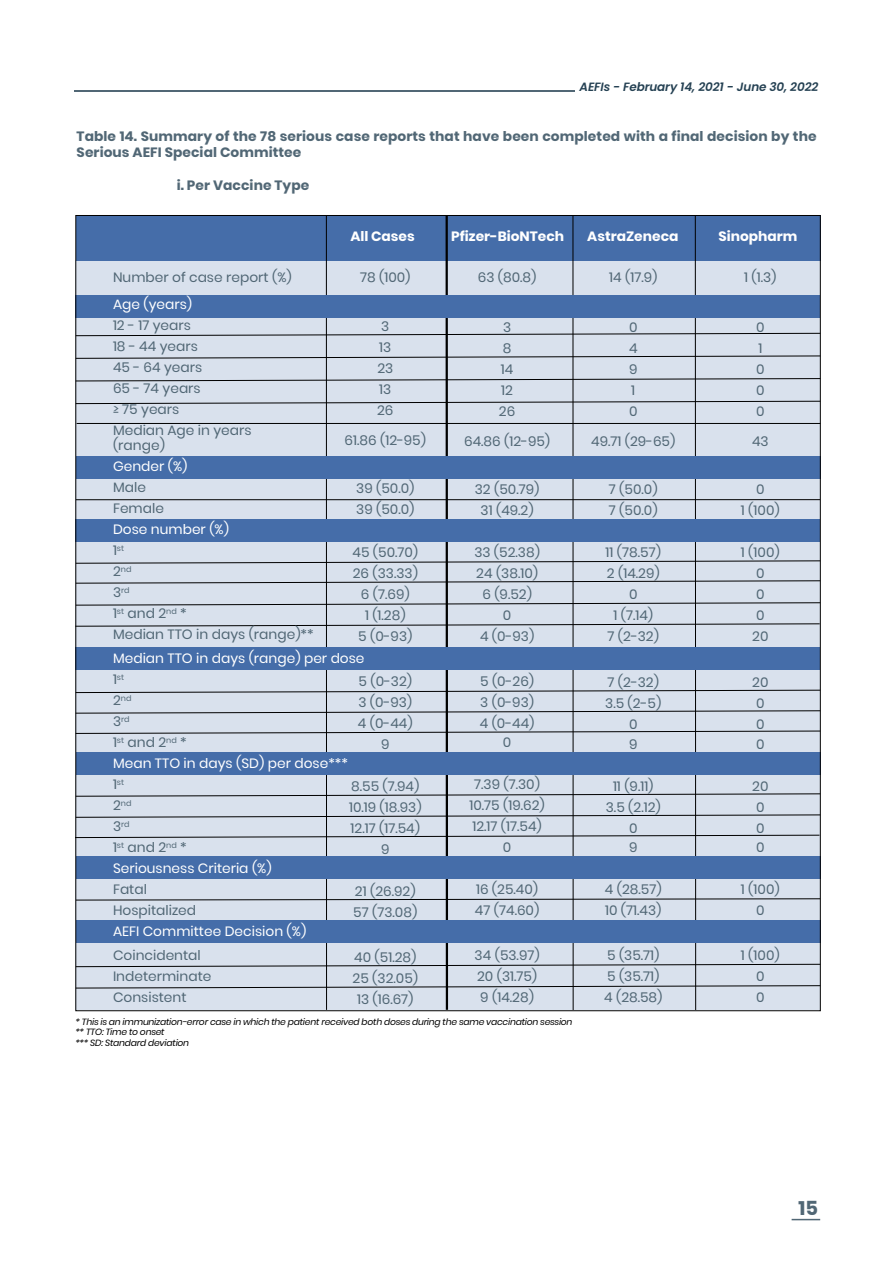
<style>
.page{position:relative;width:893px;height:1263px;background:#fff}
.page>*{position:absolute;margin:0;border:0;box-sizing:border-box;transform-origin:0 0}
.t1{font:700 19.65px "Poppins";color:#516775}
.t2{font:13.5px/21px "Poppins";color:#516775;text-align:center}
.t3{font:13.5px/21px "Poppins";color:#fff}
.t4{font:700 13.5px/16.5px "Poppins";letter-spacing:.005em;color:#516775}
.t5{font:700 13.5px "Poppins";color:#fff}
.t6{font:italic 600 12px "Poppins";letter-spacing:-.01em;color:#254153}
.t7{font:italic 9px/10.5px "Poppins";letter-spacing:-.025em;color:#000}
.t8{font:7.8px "Poppins";color:#516775}
.s1{font-size:13.5px}
.s2{color:#516775}
</style>
<div class="page">
<div style="left:76px;top:260px;width:744px;height:750px;background:#d9e1ed"></div>
<svg style="left:792px;top:1219px;width:28px;height:1px"></svg>
<div style="left:76px;top:216px;width:744px;height:45px;background:#456da9"></div>
<svg style="left:75px;top:333px;width:746px;height:3px"></svg>
<svg style="left:75px;top:356px;width:746px;height:3px"></svg>
<svg style="left:75px;top:378px;width:746px;height:3px"></svg>
<svg style="left:75px;top:401px;width:746px;height:3px"></svg>
<hr style="left:77px;top:423px;width:743px;height:1px;background:#000">
<hr style="left:76px;top:499px;width:744px;height:1px;background:#000">
<svg style="left:75px;top:560px;width:746px;height:4px"></svg>
<svg style="left:75px;top:580px;width:746px;height:3px"></svg>
<svg style="left:75px;top:602px;width:746px;height:3px"></svg>
<svg style="left:75px;top:623px;width:743px;height:4px"></svg>
<svg style="left:75px;top:690px;width:746px;height:3px"></svg>
<svg style="left:75px;top:710px;width:746px;height:3px"></svg>
<svg style="left:75px;top:731px;width:746px;height:3px"></svg>
<svg style="left:75px;top:793px;width:746px;height:4px"></svg>
<svg style="left:75px;top:814px;width:746px;height:4px"></svg>
<svg style="left:75px;top:835px;width:743px;height:3px"></svg>
<svg style="left:78px;top:898px;width:740px;height:2px"></svg>
<svg style="left:75px;top:964px;width:746px;height:3px"></svg>
<svg style="left:75px;top:985px;width:746px;height:3px"></svg>
<hr style="left:326px;top:216px;width:1px;height:794px;background:#000">
<hr style="left:573px;top:215px;width:1px;height:795px;background:#000">
<hr style="left:695px;top:216px;width:1px;height:794px;background:#000">
<hr style="left:446px;top:215px;width:2px;height:795px;background:#000">
<div style="left:76px;top:295px;width:744px;height:22px;background:#456da9"></div>
<div style="left:76px;top:456px;width:744px;height:23px;background:#456da9"></div>
<div style="left:76px;top:520px;width:744px;height:22px;background:#456da9"></div>
<div style="left:76px;top:647px;width:744px;height:23px;background:#456da9"></div>
<div style="left:76px;top:752px;width:744px;height:23px;background:#456da9"></div>
<div style="left:76px;top:857px;width:744px;height:22px;background:#456da9"></div>
<div style="left:76px;top:920px;width:744px;height:22px;background:#456da9"></div>
<hr style="left:74px;top:90px;width:500px;height:2px;background:#516775">
<p class="t6" style="left:579px;top:80px;width:240px">AEFIs - February 14, 2021 - June 30, 2022</p>
<p class="t4" style="left:77px;top:128px;width:741px">Table 14. Summary of the 78 serious case reports that have been completed with a final decision by the<br>Serious AEFI Special Committee</p>
<p class="t4" style="left:177px;top:177px;width:134px">i. Per Vaccine Type</p>
<p class="t5" style="left:451px;top:227px;width:114px">Pfizer-BioNTech</p>
<p class="t5" style="left:587px;top:227px;width:93px">AstraZeneca</p>
<p class="t5" style="left:718px;top:227px;width:81px">Sinopharm</p>
<p class="t5" style="left:350px;top:227px;width:66px">All Cases</p>
<p class="t2" style="left:360px;top:267px;width:52px">78 (100)</p>
<p class="t2" style="left:377px;top:316px;width:18px">3<br>13<br>23<br>13<br>26</p>
<p class="t2" style="left:345px;top:430px;width:83px">61.86 (12-95)</p>
<p class="t2" style="left:356px;top:478px;width:60px;text-align:left">39 (50.0)<br>39 (50.0)</p>
<p class="t2" style="left:352px;top:541px;width:67px">45 (50.70)<br>26 (33.33)<br>6 (7.69)<br>1 (1.28)<br>5 (0-93)</p>
<p class="t2" style="left:358px;top:670px;width:56px">5 (0-32)<br>3 (0-93)<br>4 (0-44)<br>9</p>
<p class="t2" style="left:349px;top:775px;width:74px">8.55 (7.94)<br>10.19 (18.93)<br>12.17 (17.54)<br>9</p>
<p class="t2" style="left:353px;top:880px;width:66px;text-align:left">21 (26.92)<br>57 (73.08)</p>
<p class="t2" style="left:353px;top:946px;width:67px">40 (51.28)<br>25 (32.05)<br>13 (16.67)</p>
<p class="t2" style="left:113px;top:267px;width:180px">Number of case report (%)</p>
<p class="t3" style="left:113px;top:294px;width:81px">Age (years)</p>
<p class="t2" style="left:113px;top:315px;width:140px;text-align:left">12 - 17 years<br>18 - 44 years<br>45 - 64 years<br>65 - 74 years<br>≥ 75 years<br>Median Age in years</p>
<p class="t2" style="left:113px;top:435px;width:53px">(range)</p>
<p class="t3" style="left:113px;top:456px;width:76px">Gender (%)</p>
<p class="t2" style="left:113px;top:477px;width:52px;text-align:left">Male<br>Female</p>
<p class="t3" style="left:113px;top:519px;width:117px">Dose number (%)</p>
<p class="t8" style="left:113px;top:542px;width:13px"><span class="s1">1</span>st</p>
<p class="t8" style="left:113px;top:563px;width:20px"><span class="s1">2</span>nd</p>
<p class="t8" style="left:113px;top:584px;width:18px"><span class="s1">3</span>rd</p>
<p class="t2" style="left:113px;top:603px;width:202px;text-align:left">1<sup>st</sup> and 2<sup>nd</sup> *<br>Median TTO in days (range)**</p>
<p class="t3" style="left:113px;top:648px;width:253px">Median TTO in days (range) per dose</p>
<p class="t8" style="left:113px;top:671px;width:13px"><span class="s1">1</span>st</p>
<p class="t8" style="left:113px;top:692px;width:20px"><span class="s1">2</span>nd</p>
<p class="t8" style="left:113px;top:713px;width:18px"><span class="s1">3</span>rd</p>
<p class="t3" style="left:113px;top:732px;width:237px"><span class="s2">1</span><sup>st</sup> <span class="s2">and 2</span><sup>nd</sup> <span class="s2">*<br></span>Mean TTO in days (SD) per dose***</p>
<p class="t8" style="left:113px;top:776px;width:13px"><span class="s1">1</span>st</p>
<p class="t8" style="left:113px;top:797px;width:20px"><span class="s1">2</span>nd</p>
<p class="t8" style="left:113px;top:818px;width:18px"><span class="s1">3</span>rd</p>
<p class="t3" style="left:113px;top:837px;width:160px"><span class="s2">1</span><sup>st</sup> <span class="s2">and 2</span><sup>nd</sup> <span class="s2">*<br></span>Seriousness Criteria (%)</p>
<p class="t2" style="left:113px;top:879px;width:85px;text-align:left">Fatal<br>Hospitalized</p>
<p class="t3" style="left:113px;top:921px;width:195px">AEFI Committee Decision (%)</p>
<p class="t2" style="left:113px;top:945px;width:100px;text-align:left">Coincidental<br>Indeterminate<br>Consistent</p>
<p class="t2" style="left:478px;top:267px;width:60px">63 (80.8)</p>
<p class="t2" style="left:499px;top:316px;width:18px">3<br>8<br>14<br>12<br>26</p>
<p class="t2" style="left:464px;top:430px;width:88px">64.86 (12-95)</p>
<p class="t2" style="left:475px;top:478px;width:66px">32 (50.79)<br>31 (49.2)</p>
<p class="t2" style="left:474px;top:541px;width:67px">33 (52.38)<br>24 (38.10)<br>6 (9.52)<br>0<br>4 (0-93)</p>
<p class="t2" style="left:480px;top:670px;width:56px;text-align:justify">5 (0-26)<br>3 (0-93)<br>4 (0-44)</p>
<p class="t2" style="left:503px;top:732px;width:10px">0</p>
<p class="t2" style="left:469px;top:774px;width:77px">7.39 (7.30)<br>10.75 (19.62)<br>12.17 (17.54)<br>0</p>
<p class="t2" style="left:475px;top:879px;width:66px;text-align:left">16 (25.40)<br>47 (74.60)</p>
<p class="t2" style="left:475px;top:945px;width:67px;text-align:left">34 (53.97)<br>20 (31.75)<br>9 (14.28)</p>
<p class="t7" style="left:76px;top:1016px;width:498px">* This is an immunization-error case in which the patient received both doses during the same vaccination session ** TTO: Time to onset<br>*** SD: Standard deviation</p>
<p class="t2" style="left:609px;top:267px;width:50px">14 (17.9)</p>
<p class="t2" style="left:629px;top:316px;width:10px;text-align:left">0<br>4<br>9<br>1<br>0</p>
<p class="t2" style="left:591px;top:430px;width:86px">49.71 (29-65)</p>
<p class="t2" style="left:609px;top:478px;width:50px;text-align:left">7 (50.0)<br>7 (50.0)</p>
<p class="t2" style="left:606px;top:541px;width:57px">11 (78.57)<br>2 (14.29)<br>0<br>1 (7.14)<br>7 (2-32)</p>
<p class="t2" style="left:605px;top:672px;width:58px">7 (2-32)<br>3.5 (2-5)<br>0</p>
<p class="t2" style="left:629px;top:733px;width:10px">9</p>
<p class="t2" style="left:606px;top:775px;width:56px">11 (9.11)<br>3.5 (2.12)<br>0</p>
<p class="t2" style="left:629px;top:837px;width:10px">9</p>
<p class="t2" style="left:605px;top:879px;width:58px;text-align:left">4 (28.57)<br>10 (71.43)</p>
<p class="t2" style="left:604px;top:945px;width:60px;text-align:left">5 (35.71)<br>5 (35.71)<br>4 (28.58)</p>
<p class="t2" style="left:744px;top:267px;width:34px">1 (1.3)</p>
<p class="t2" style="left:756px;top:316px;width:10px;text-align:left">0<br>1<br>0<br>0<br>0</p>
<p class="t2" style="left:752px;top:430px;width:18px">43</p>
<p class="t2" style="left:741px;top:478px;width:40px">0<br>1 (100)</p>
<p class="t2" style="left:741px;top:541px;width:40px">1 (100)<br>0<br>0<br>0<br>20</p>
<p class="t2" style="left:752px;top:672px;width:18px;text-align:left">20<br>0<br>0</p>
<p class="t2" style="left:756px;top:734px;width:10px">0</p>
<p class="t2" style="left:752px;top:776px;width:18px;text-align:left">20<br>0<br>0</p>
<p class="t2" style="left:756px;top:837px;width:10px">0</p>
<p class="t2" style="left:741px;top:879px;width:40px">1 (100)<br>0</p>
<p class="t2" style="left:741px;top:945px;width:40px">1 (100)<br>0<br>0</p>
<h1 class="t1" style="left:798px;top:1194px;width:21px">15</h1>
</div>
